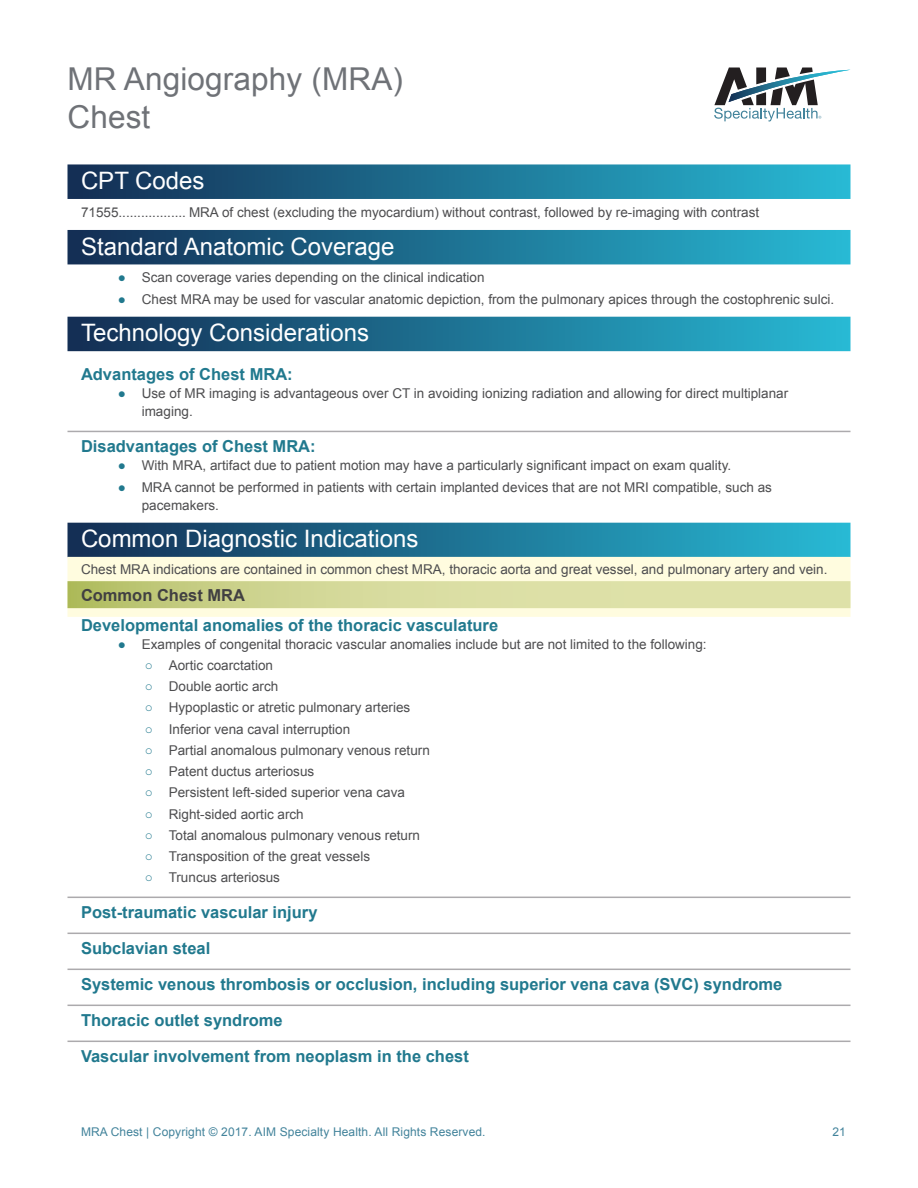
<style>
.page{position:relative;width:918px;height:1188px;background:#fff}
.page>*{position:absolute;margin:0;border:0;box-sizing:border-box;transform-origin:0 0}
.Guideline_Title{font:31.5px "Arial";letter-spacing:.005em;color:#6f7277}
.Section_Header__blue{font:24px "Arial";color:#fff}
.Indication_Name{font:700 16.5px "Arial";color:#21798e}
.Section_Sub-Header{font:700 16.5px "Arial";color:#414042}
.Yellow_Header_2{font:13.5px/18px "Arial";color:#4d4d4f}
.CPT_Section_Text{font:13.5px "Arial";color:#4d4d4f}
.Footer_Text_NULL{font:12px "Arial";letter-spacing:.01em;color:#42839b}
.s1{color:#21798e}
</style>
<div class="page">
<svg style="left:714px;top:68px;width:136px;height:54px"></svg>
<div style="left:68px;top:164px;width:782px;height:35px;background:linear-gradient(to right,#142d53,#28bad5)"></div>
<div style="left:68px;top:230px;width:782px;height:34px;background:linear-gradient(to right,#142d53,#28bad5)"></div>
<div style="left:68px;top:317px;width:782px;height:34px;background:linear-gradient(to right,#142d53,#28bad5)"></div>
<hr style="left:68px;top:431px;width:782px;height:1px;background:#acaaad">
<div style="left:68px;top:523px;width:782px;height:34px;background:linear-gradient(to right,#142d53,#28bad5)"></div>
<div style="left:68px;top:557px;width:782px;height:60px;background:#fffcdf"></div>
<svg style="left:68px;top:581px;width:782px;height:27px;background:#d4d899"></svg>
<hr style="left:68px;top:897px;width:782px;height:1px;background:#acaaad">
<hr style="left:68px;top:933px;width:782px;height:1px;background:#acaaad">
<hr style="left:68px;top:969px;width:782px;height:1px;background:#acaaad">
<hr style="left:68px;top:1005px;width:782px;height:1px;background:#acaaad">
<hr style="left:68px;top:1041px;width:782px;height:1px;background:#acaaad">
<p class="Guideline_Title" style="left:68px;top:59px;width:337px">MR Angiography (MRA)</p>
<p class="Guideline_Title" style="left:68px;top:97px;width:84px">Chest</p>
<p class="Section_Header__blue" style="left:81px;top:165px;width:125px">CPT Codes</p>
<p class="CPT_Section_Text" style="left:81px;top:203px;width:39px">71555</p>
<p class="CPT_Section_Text" style="left:189px;top:203px;width:572px">MRA of chest (excluding the myocardium) without contrast, followed by re-imaging with contrast</p>
<p class="Section_Header__blue" style="left:81px;top:231px;width:315px">Standard Anatomic Coverage</p>
<p class="Yellow_Header_2" style="left:118px;top:269px;width:368px"><span class="s1">●</span> Scan coverage varies depending on the clinical indication</p>
<p class="Yellow_Header_2" style="left:118px;top:290px;width:718px"><span class="s1">●</span> Chest MRA may be used for vascular anatomic depiction, from the pulmonary apices through the costophrenic sulci.</p>
<p class="Section_Header__blue" style="left:81px;top:317px;width:290px">Technology Considerations</p>
<p class="Indication_Name" style="left:81px;top:364px;width:213px">Advantages of Chest MRA:</p>
<p class="Yellow_Header_2" style="left:142px;top:385px;width:648px;text-indent:-24px"><span class="s1">●</span> Use of MR imaging is advantageous over CT in avoiding ionizing radiation and allowing for direct multiplanar imaging.</p>
<p class="Indication_Name" style="left:81px;top:436px;width:236px">Disadvantages of Chest MRA:</p>
<p class="Yellow_Header_2" style="left:118px;top:457px;width:615px"><span class="s1">●</span> With MRA, artifact due to patient motion may have a particularly significant impact on exam quality.</p>
<p class="Yellow_Header_2" style="left:142px;top:478px;width:632px;text-indent:-24px"><span class="s1">●</span> MRA cannot be performed in patients with certain implanted devices that are not MRI compatible, such as pacemakers.</p>
<p class="Section_Header__blue" style="left:81px;top:523px;width:339px">Common Diagnostic Indications</p>
<p class="Yellow_Header_2" style="left:81px;top:560px;width:748px">Chest MRA indications are contained in common chest MRA, thoracic aorta and great vessel, and pulmonary artery and vein.</p>
<p class="Section_Sub-Header" style="left:81px;top:585px;width:166px">Common Chest MRA</p>
<p class="Indication_Name" style="left:81px;top:614px;width:419px">Developmental anomalies of the thoracic vasculature</p>
<p class="Yellow_Header_2" style="left:118px;top:635px;width:590px"><span class="s1">●</span> Examples of congenital thoracic vascular anomalies include but are not limited to the following:</p>
<p class="Yellow_Header_2" style="left:145px;top:656px;width:130px"><span class="s1">○</span> Aortic coarctation</p>
<p class="Yellow_Header_2" style="left:145px;top:678px;width:135px"><span class="s1">○</span> Double aortic arch</p>
<p class="Yellow_Header_2" style="left:145px;top:699px;width:267px"><span class="s1">○</span> Hypoplastic or atretic pulmonary arteries</p>
<p class="Yellow_Header_2" style="left:145px;top:720px;width:207px"><span class="s1">○</span> Inferior vena caval interruption</p>
<p class="Yellow_Header_2" style="left:145px;top:741px;width:287px"><span class="s1">○</span> Partial anomalous pulmonary venous return</p>
<p class="Yellow_Header_2" style="left:145px;top:763px;width:171px"><span class="s1">○</span> Patent ductus arteriosus</p>
<p class="Yellow_Header_2" style="left:145px;top:784px;width:262px"><span class="s1">○</span> Persistent left-sided superior vena cava</p>
<p class="Yellow_Header_2" style="left:145px;top:805px;width:161px"><span class="s1">○</span> Right-sided aortic arch</p>
<p class="Yellow_Header_2" style="left:145px;top:826px;width:277px"><span class="s1">○</span> Total anomalous pulmonary venous return</p>
<p class="Yellow_Header_2" style="left:145px;top:847px;width:227px"><span class="s1">○</span> Transposition of the great vessels</p>
<p class="Yellow_Header_2" style="left:145px;top:869px;width:137px"><span class="s1">○</span> Truncus arteriosus</p>
<p class="Indication_Name" style="left:81px;top:902px;width:238px">Post-traumatic vascular injury</p>
<p class="Indication_Name" style="left:81px;top:938px;width:131px">Subclavian steal</p>
<p class="Indication_Name" style="left:81px;top:974px;width:703px">Systemic venous thrombosis or occlusion, including superior vena cava (SVC) syndrome</p>
<p class="Indication_Name" style="left:81px;top:1010px;width:203px">Thoracic outlet syndrome</p>
<p class="Indication_Name" style="left:81px;top:1046px;width:389px">Vascular involvement from neoplasm in the chest</p>
<p class="Footer_Text_NULL" style="left:81px;top:1124px;width:406px">MRA Chest | Copyright © 2017. AIM Specialty Health. All Rights Reserved.</p>
<p class="Footer_Text_NULL" style="left:833px;top:1124px;width:15px">21</p>
</div>
